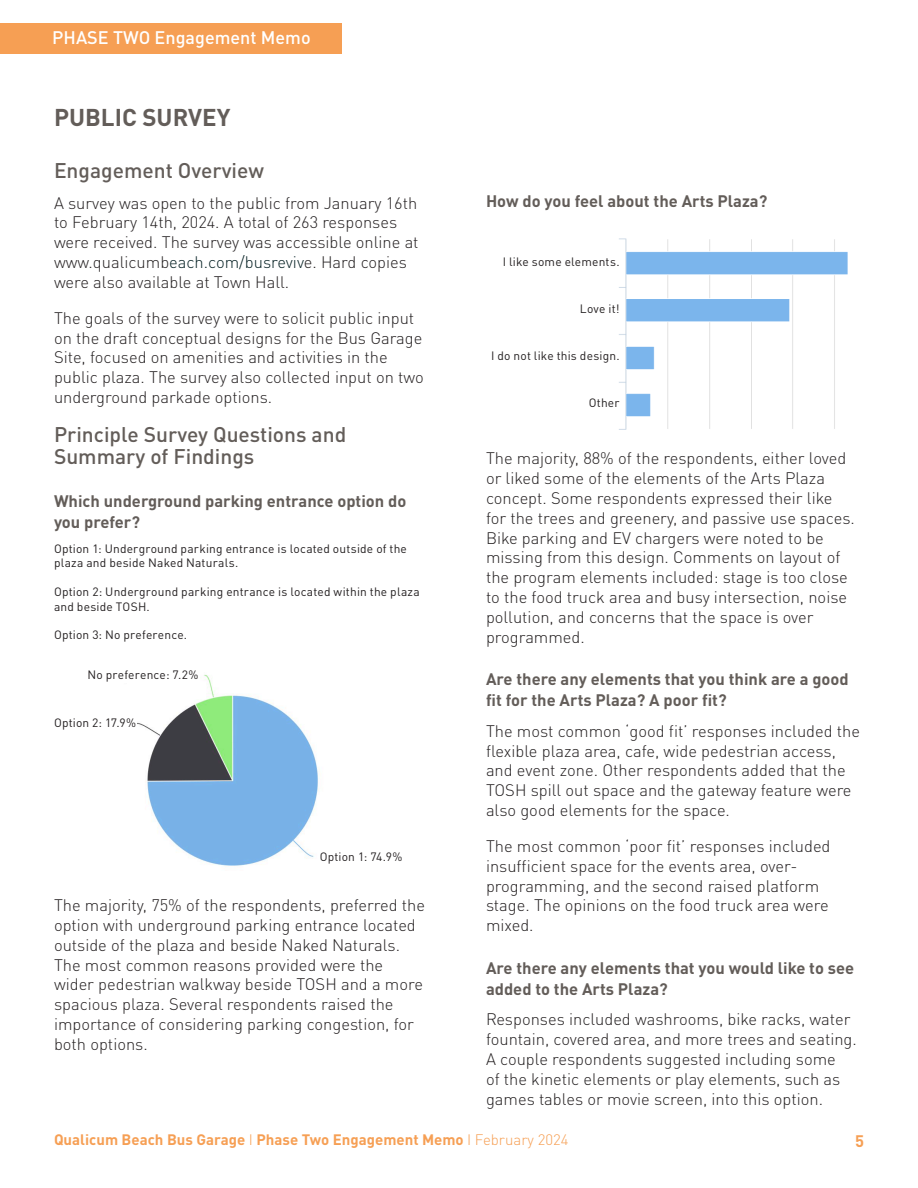
<style>
.page{position:relative;width:918px;height:1188px;background:#fff}
.page>*{position:absolute;margin:0;border:0;box-sizing:border-box;transform-origin:0 0}
.Heading{font:700 24px "DINOT";color:#635d59}
.Body_-_basic{font:500 21px/22.5px "DINOT";color:#635d59}
.Section_Subheading{font:500 21px "DINOT";color:#635d59}
.t1{font:500 18px "DINOT";color:#fff}
.Body_-_basic-2{font:300 16.5px/19.8px "DINOT";color:#231f20}
.Sub-subheading{font:700 16.5px/21px "DINOT";color:#635d59}
.t2{font:700 16.5px "DINOT";color:#f69f54}
.t3{font:700 15px "DINOT";color:#f69f54}
.Small_text{font:12px/14.4px "DINOT";letter-spacing:.015em;color:#231f20}
.s1{color:#041f22}
.s2{font-weight:300}
</style>
<div class="page">
<div style="left:0;top:24px;width:341px;height:30px;background:#f69f54"></div>
<img style="left:619px;top:238px;width:229px;height:192px">
<img style="left:137px;top:675px;width:182px;height:192px">
<div style="left:87px;top:670px;width:113px;height:13px;background:#fff"></div>
<div style="left:534px;top:398px;width:86px;height:13px;background:#fff"></div>
<div style="left:466px;top:351px;width:154px;height:13px;background:#fff"></div>
<div style="left:488px;top:303px;width:132px;height:14px;background:#fff"></div>
<div style="left:488px;top:257px;width:132px;height:14px;background:#fff"></div>
<p class="t1" style="left:52px;top:26px;width:260px">PHASE TWO Engagement Memo</p>
<p class="Heading" style="left:54px;top:102px;width:178px">PUBLIC SURVEY</p>
<p class="Section_Subheading" style="left:54px;top:157px;width:212px">Engagement Overview</p>
<p class="Body_-_basic-2" style="left:54px;top:193px;width:366px">A survey was open to the public from January 16th to February 14th, 2024. A total of 263 responses were received. The survey was accessible online at www.qualicumb<span class="s1">each.com/busreviv</span>e. Hard copies were also available at Town Hall.</p>
<p class="Body_-_basic-2" style="left:54px;top:308px;width:371px">The goals of the survey were to solicit public input on the draft conceptual designs for the Bus Garage Site, focused on amenities and activities in the public plaza. The survey also collected input on two underground parkade options.</p>
<p class="Body_-_basic" style="left:54px;top:422px;width:294px">Principle Survey Questions and<br>Summary of Findings</p>
<p class="Sub-subheading" style="left:54px;top:490px;width:354px">Which underground parking entrance option do you prefer?</p>
<p class="Small_text" style="left:54px;top:541px;width:355px">Option 1: Underground parking entrance is located outside of the plaza and beside Naked Naturals.</p>
<p class="Small_text" style="left:54px;top:585px;width:367px">Option 2: Underground parking entrance is located within the plaza and beside TOSH.</p>
<p class="Small_text" style="left:54px;top:628px;width:135px">Option 3: No preference.</p>
<p class="Small_text" style="left:87px;top:667px;width:112px">No preference: 7.2%</p>
<p class="Small_text" style="left:54px;top:716px;width:84px">Option 2: 17.9%</p>
<p class="Small_text" style="left:320px;top:850px;width:84px">Option 1: 74.9%</p>
<p class="Body_-_basic-2" style="left:54px;top:895px;width:373px">The majority, 75% of the respondents, preferred the option with underground parking entrance located outside of the plaza and beside Naked Naturals.<br>The most common reasons provided were the wider pedestrian walkway beside TOSH and a more spacious plaza. Several respondents raised the importance of considering parking congestion, for both options.</p>
<p class="Sub-subheading" style="left:486px;top:190px;width:283px">How do you feel about the Arts Plaza?</p>
<p class="Small_text" style="left:503px;top:255px;width:118px">I like some elements.</p>
<p class="Small_text" style="left:580px;top:301px;width:41px">Love it!</p>
<p class="Small_text" style="left:491px;top:348px;width:130px">I do not like this design.</p>
<p class="Small_text" style="left:589px;top:395px;width:32px">Other</p>
<p class="Body_-_basic-2" style="left:486px;top:448px;width:370px">The majority, 88% of the respondents, either loved or liked some of the elements of the Arts Plaza concept. Some respondents expressed their like for the trees and greenery, and passive use spaces.<br>Bike parking and EV chargers were noted to be missing from this design. Comments on layout of the program elements included: stage is too close to the food truck area and busy intersection, noise pollution, and concerns that the space is over programmed.</p>
<p class="Sub-subheading" style="left:486px;top:668px;width:364px">Are there any elements that you think are a good fit for the Arts Plaza? A poor fit?</p>
<p class="Body_-_basic-2" style="left:486px;top:721px;width:376px">The most common ‘good fit’ responses included the flexible plaza area, cafe, wide pedestrian access, and event zone. Other respondents added that the TOSH spill out space and the gateway feature were also good elements for the space.</p>
<p class="Body_-_basic-2" style="left:486px;top:836px;width:346px">The most common ‘poor fit’ responses included insufficient space for the events area, over&shy;programming, and the second raised platform stage. The opinions on the food truck area were mixed.</p>
<p class="Sub-subheading" style="left:486px;top:957px;width:370px">Are there any elements that you would like to see added to the Arts Plaza?</p>
<p class="Body_-_basic-2" style="left:486px;top:1009px;width:372px">Responses included washrooms, bike racks, water fountain, covered area, and more trees and seating.<br>A couple respondents suggested including some<br>of the kinetic elements or play elements, such as games tables or movie screen, into this option.</p>
<p class="t3" style="left:54px;top:1130px;width:516px">Qualicum Beach Bus Garage <span class="s2">I</span> Phase Two Engagement Memo <span class="s2">I February 2024</span></p>
<p class="t2" style="left:855px;top:1130px;width:10px">5</p>
</div>
